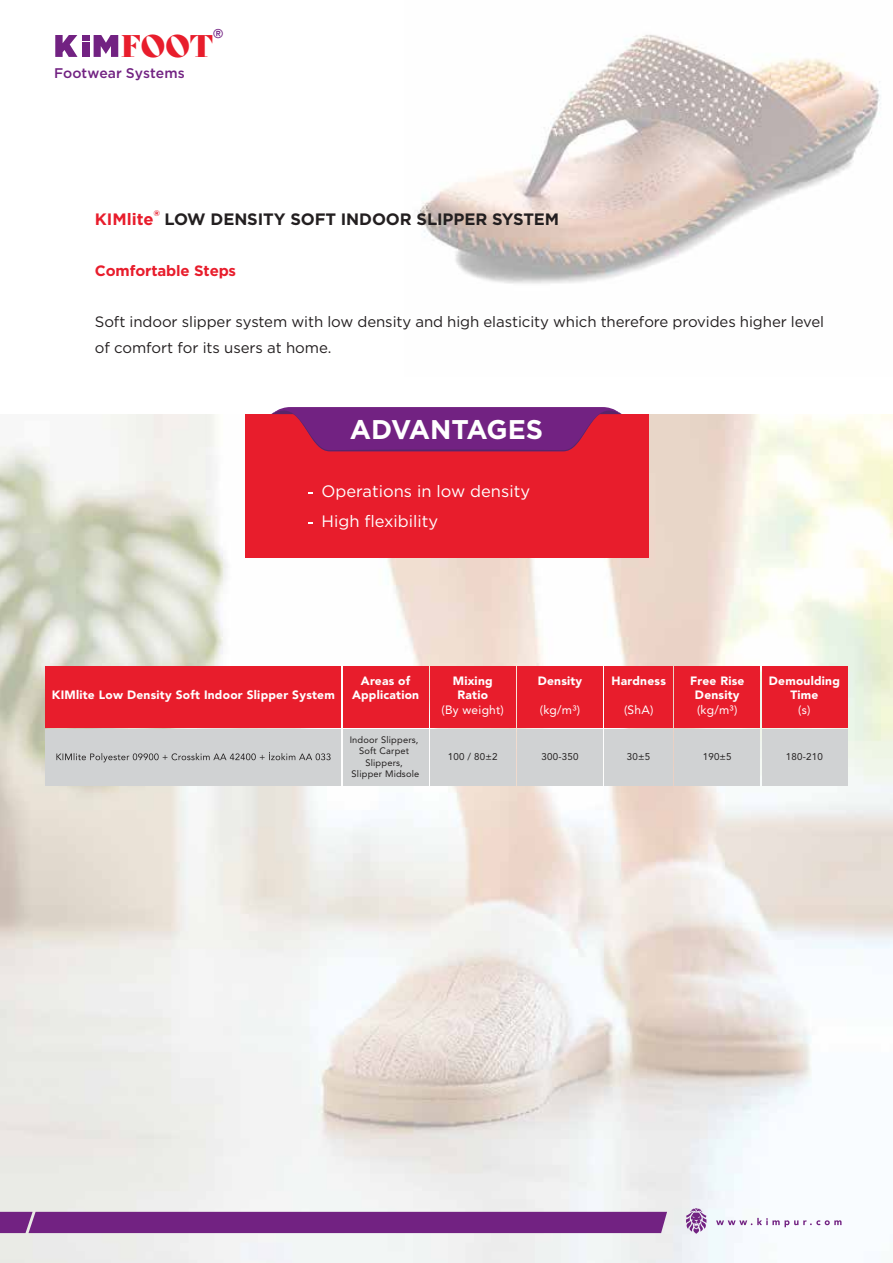
<style>
.page{position:relative;width:893px;height:1263px;background:#fff}
.page>*{position:absolute;margin:0;border:0;box-sizing:border-box;transform-origin:0 0}
.t1{font:30.45px "Bely Display";color:#e81d2c}
.t2{font:700 27px "Gotham";color:#fff}
.t3{font:700 16.5px "Gotham";letter-spacing:-.005em;color:#231f20}
.t4{font:16.5px/30px "Gotham";color:#fff}
.t5{font:15px/25.5px "Gotham";letter-spacing:-.005em;color:#231f20}
.t6{font:700 15px "Gotham";letter-spacing:-.01em;color:#e81d2c}
.t7{font:13.95px "Gotham Medium Tr";color:#722282}
.t8{font:500 12.75px "Avenir";color:#722282}
.t9{font:900 12px/14.4px "Avenir";letter-spacing:.02em;color:#fff;text-align:center}
.t10{font:12px "Avenir";letter-spacing:.02em;color:#fff}
.t11{font:9.75px "Avenir";letter-spacing:.02em;color:#232020}
.t12{font:9.3px/11.1px "Avenir";letter-spacing:.02em;color:#232020;text-align:center}
.s1{color:#e81d2c}
</style>
<div class="page">
<img style="left:0;top:414px;width:893px;height:849px">
<img style="left:418px;top:34px;width:463px;height:250px">
<div style="left:244px;top:414px;width:404px;height:144px;background:#e81d2c"></div>
<svg style="left:271px;top:407px;width:351px;height:44px"></svg>
<div style="left:46px;top:730px;width:295px;height:56px;background:#d0d2d3"></div>
<div style="left:430px;top:730px;width:85px;height:56px;background:#d0d2d3"></div>
<div style="left:517px;top:730px;width:86px;height:56px;background:#d0d2d3"></div>
<div style="left:605px;top:730px;width:68px;height:56px;background:#d0d2d3"></div>
<div style="left:675px;top:730px;width:85px;height:56px;background:#d0d2d3"></div>
<div style="left:762px;top:730px;width:85px;height:56px;background:#d0d2d3"></div>
<div style="left:343px;top:730px;width:85px;height:56px;background:#d0d2d3"></div>
<svg style="left:56px;top:752px;width:275px;height:10px"></svg>
<div style="left:46px;top:666px;width:295px;height:61px;background:#e81d2c"></div>
<div style="left:430px;top:666px;width:85px;height:61px;background:#e81d2c"></div>
<div style="left:517px;top:666px;width:86px;height:61px;background:#e81d2c"></div>
<div style="left:605px;top:666px;width:68px;height:61px;background:#e81d2c"></div>
<div style="left:675px;top:666px;width:85px;height:61px;background:#e81d2c"></div>
<div style="left:762px;top:666px;width:85px;height:61px;background:#e81d2c"></div>
<div style="left:343px;top:666px;width:85px;height:61px;background:#e81d2c"></div>
<svg style="left:716px;top:1218px;width:125px;height:9px"></svg>
<div style="left:0;top:1212px;width:667px;height:21px;background:#722282"></div>
<svg style="left:686px;top:1208px;width:20px;height:26px"></svg>
<svg style="left:55px;top:35px;width:23px;height:22px"></svg>
<div style="left:82px;top:42px;width:7px;height:15px;background:#722282"></div>
<div style="left:82px;top:35px;width:7px;height:6px;background:#722282"></div>
<svg style="left:94px;top:35px;width:24px;height:22px"></svg>
<p class="t8" style="left:213px;top:22px;width:12px">®</p>
<h1 class="t1" style="left:121px;top:21px;width:94px">FOOT</h1>
<p class="t7" style="left:54px;top:65px;width:132px">Footwear Systems</p>
<p class="t3" style="left:95px;top:208px;width:466px"><span class="s1">KIMlite</span><sup>®</sup> LOW DENSITY SOFT INDOOR SLIPPER SYSTEM</p>
<p class="t6" style="left:95px;top:261px;width:143px">Comfortable Steps</p>
<p class="t5" style="left:95px;top:309px;width:731px">Soft indoor slipper system with low density and high elasticity which therefore provides higher level of comfort for its users at home.</p>
<h2 class="t2" style="left:350px;top:412px;width:195px">ADVANTAGES</h2>
<p class="t4" style="left:321px;top:475px;width:210px">Operations in low density<br>High flexibility</p>
<p class="t9" style="left:52px;top:687px;width:284px">KIMlite Low Density Soft Indoor Slipper System</p>
<p class="t9" style="left:352px;top:673px;width:69px">Areas of<br>Application</p>
<p class="t9" style="left:453px;top:673px;width:41px">Mixing<br>Ratio</p>
<p class="t10" style="left:442px;top:700px;width:64px">(By weight)</p>
<p class="t9" style="left:538px;top:673px;width:46px">Density</p>
<p class="t10" style="left:540px;top:700px;width:42px">(kg/m³)</p>
<p class="t9" style="left:611px;top:673px;width:56px">Hardness</p>
<p class="t10" style="left:624px;top:700px;width:31px">(ShA)</p>
<p class="t9" style="left:690px;top:673px;width:56px">Free Rise<br>Density</p>
<p class="t10" style="left:697px;top:700px;width:42px">(kg/m³)</p>
<p class="t9" style="left:769px;top:673px;width:73px">Demoulding<br>Time</p>
<p class="t10" style="left:798px;top:700px;width:14px">(s)</p>
<p class="t12" style="left:350px;top:734px;width:71px">Indoor Slippers,<br>Soft Carpet<br>Slippers,<br>Slipper Midsole</p>
<p class="t11" style="left:448px;top:749px;width:51px">100 / 80±2</p>
<p class="t11" style="left:542px;top:749px;width:38px">300-350</p>
<p class="t11" style="left:627px;top:749px;width:25px">30±5</p>
<p class="t11" style="left:703px;top:749px;width:30px">190±5</p>
<p class="t11" style="left:786px;top:749px;width:38px">180-210</p>
</div>
